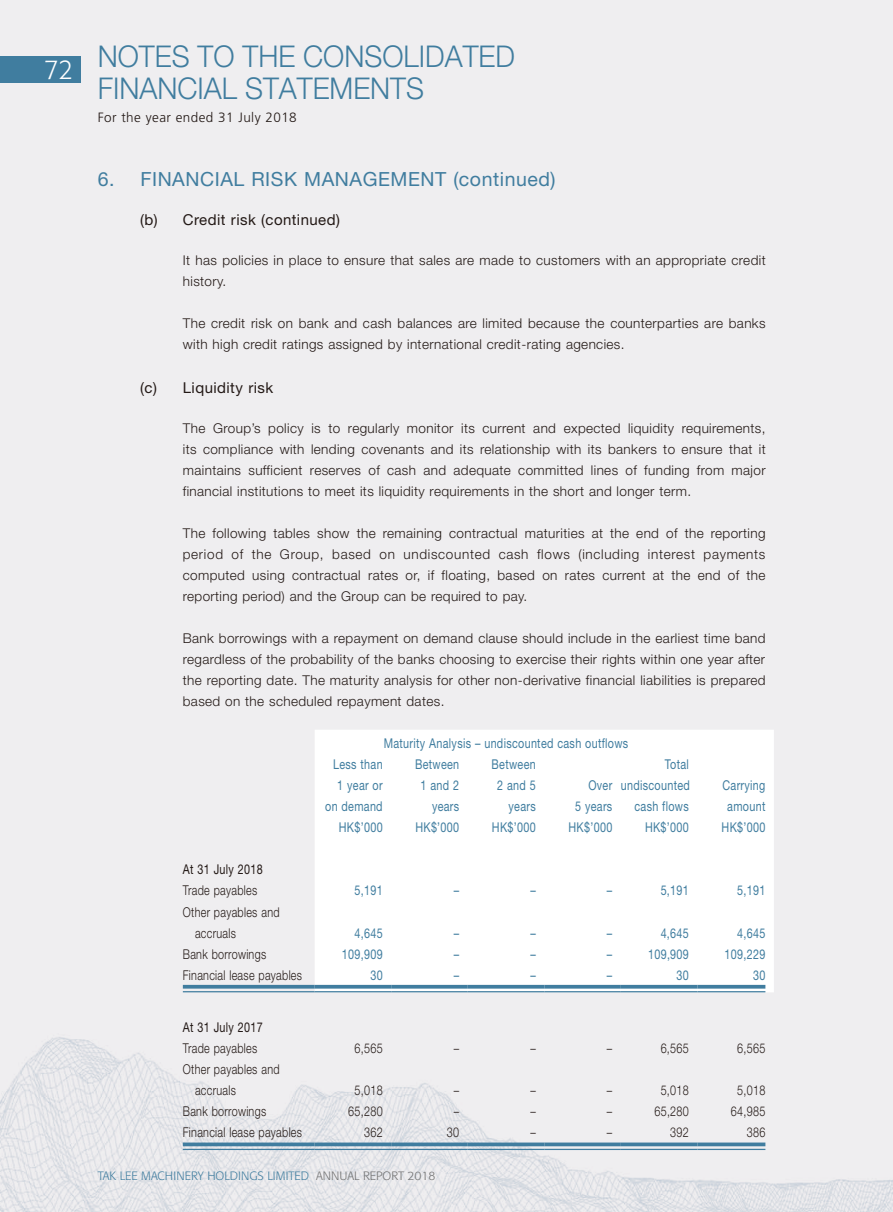
<style>
.page{position:relative;width:893px;height:1212px;background:#fff}
.page>*{position:absolute;margin:0;border:0;box-sizing:border-box;transform-origin:0 0}
.t1{font:300 30px/31.5px "Helvetica Neue LT Std";color:#407d9f;scale:.95 1}
.t2{font:300 27px "Formata";color:#fff;scale:.9 1}
.t3{font:19.5px "Helvetica Neue LT Std";letter-spacing:.03em;color:#407d9f}
.t4{font:15px "Helvetica Neue LT Std";letter-spacing:.03em;color:#231916}
.t5{font:300 13.5px/21px "Helvetica Neue LT Std";letter-spacing:.03em;color:#231916;text-align:justify}
.t6{font:13.5px/21px "Helvetica Neue LT Std";letter-spacing:.03em;color:#407d9f;text-align:right;scale:.8 1}
.t7{font:300 13.5px/21px "Helvetica Neue LT Std";letter-spacing:.03em;color:#231916;scale:.8 1}
.t8{font:300 13.5px "Frutiger LT Std";letter-spacing:.03em;color:#231916}
.t9{font:13.5px "Helvetica Neue LT Std";letter-spacing:.03em;color:#231916;scale:.8 1}
.t10{font:300 12px "Formata";color:#407d9f}
.s1{color:#727272}
</style>
<div class="page">
<div style="left:0;top:0;width:892px;height:1212px;background:#efeef0"></div>
<div style="left:0;top:57px;width:81px;height:26px;background:#407d9f"></div>
<svg style="left:315px;top:730px;width:459px;height:262px"></svg>
<hr style="left:183px;top:985px;width:132px;height:3px;background:#407d9f">
<hr style="left:183px;top:991px;width:132px;height:1px;background:#407d9f">
<hr style="left:315px;top:985px;width:76px;height:3px;background:#407d9f">
<hr style="left:315px;top:991px;width:76px;height:1px;background:#407d9f">
<hr style="left:391px;top:985px;width:77px;height:3px;background:#407d9f">
<hr style="left:391px;top:991px;width:77px;height:1px;background:#407d9f">
<hr style="left:468px;top:985px;width:76px;height:3px;background:#407d9f">
<hr style="left:468px;top:991px;width:76px;height:1px;background:#407d9f">
<hr style="left:544px;top:985px;width:77px;height:3px;background:#407d9f">
<hr style="left:544px;top:991px;width:77px;height:1px;background:#407d9f">
<hr style="left:621px;top:985px;width:76px;height:3px;background:#407d9f">
<hr style="left:621px;top:991px;width:76px;height:1px;background:#407d9f">
<hr style="left:697px;top:985px;width:68px;height:3px;background:#407d9f">
<hr style="left:697px;top:991px;width:68px;height:1px;background:#407d9f">
<svg style="left:183px;top:1142px;width:132px;height:4px"></svg>
<hr style="left:183px;top:1149px;width:132px;height:1px;background:#407d9f">
<svg style="left:315px;top:1142px;width:76px;height:4px"></svg>
<hr style="left:315px;top:1149px;width:76px;height:1px;background:#407d9f">
<svg style="left:391px;top:1142px;width:77px;height:4px"></svg>
<hr style="left:391px;top:1149px;width:77px;height:1px;background:#407d9f">
<svg style="left:468px;top:1142px;width:76px;height:4px"></svg>
<hr style="left:468px;top:1149px;width:76px;height:1px;background:#407d9f">
<svg style="left:544px;top:1142px;width:77px;height:4px"></svg>
<hr style="left:544px;top:1149px;width:77px;height:1px;background:#407d9f">
<svg style="left:621px;top:1142px;width:76px;height:4px"></svg>
<hr style="left:621px;top:1149px;width:76px;height:1px;background:#407d9f">
<svg style="left:697px;top:1142px;width:68px;height:4px"></svg>
<hr style="left:697px;top:1149px;width:68px;height:1px;background:#407d9f">
<h2 class="t2" style="left:45px;top:54px;width:33px">72</h2>
<h1 class="t1" style="left:98px;top:40px;width:441px">NOTES TO THE CONSOLIDATED<br>FINANCIAL STATEMENTS</h1>
<p class="t8" style="left:98px;top:110px;width:200px">For the year ended 31 July 2018</p>
<h3 class="t3" style="left:98px;top:168px;width:459px">6. FINANCIAL RISK MANAGEMENT (continued)</h3>
<p class="t4" style="left:140px;top:210px;width:201px">(b) Credit risk (continued)</p>
<p class="t5" style="left:183px;top:250px;width:584px">It has policies in place to ensure that sales are made to customers with an appropriate credit history.</p>
<p class="t5" style="left:183px;top:313px;width:584px">The credit risk on bank and cash balances are limited because the counterparties are banks with high credit ratings assigned by international credit-rating agencies.</p>
<p class="t4" style="left:140px;top:378px;width:134px">(c) Liquidity risk</p>
<p class="t5" style="left:183px;top:418px;width:584px">The Group’s policy is to regularly monitor its current and expected liquidity requirements, its compliance with lending covenants and its relationship with its bankers to ensure that it maintains sufficient reserves of cash and adequate committed lines of funding from major financial institutions to meet its liquidity requirements in the short and longer term.</p>
<p class="t5" style="left:183px;top:523px;width:584px">The following tables show the remaining contractual maturities at the end of the reporting period of the Group, based on undiscounted cash flows (including interest payments computed using contractual rates or, if floating, based on rates current at the end of the reporting period) and the Group can be required to pay.</p>
<p class="t5" style="left:183px;top:628px;width:584px">Bank borrowings with a repayment on demand clause should include in the earliest time band regardless of the probability of the banks choosing to exercise their rights within one year after the reporting date. The maturity analysis for other non-derivative financial liabilities is prepared based on the scheduled repayment dates.</p>
<p class="t6" style="left:384px;top:733px;width:307px">Maturity Analysis – undiscounted cash outflows</p>
<p class="t6" style="left:325px;top:754px;width:73px">Less than<br>1 year or on demand</p>
<p class="t6" style="left:415px;top:754px;width:57px">Between<br>1 and 2 years</p>
<p class="t6" style="left:492px;top:754px;width:57px">Between<br>2 and 5 years</p>
<p class="t6" style="left:621px;top:754px;width:88px">Total undiscounted cash flows</p>
<p class="t6" style="left:575px;top:775px;width:48px">Over<br>5 years</p>
<p class="t6" style="left:722px;top:775px;width:55px;text-align:center">Carrying amount</p>
<p class="t6" style="left:339px;top:817px;width:56px">HK$’000</p>
<p class="t6" style="left:415px;top:817px;width:56px">HK$’000</p>
<p class="t6" style="left:492px;top:817px;width:56px">HK$’000</p>
<p class="t6" style="left:568px;top:817px;width:56px">HK$’000</p>
<p class="t6" style="left:645px;top:817px;width:56px">HK$’000</p>
<p class="t6" style="left:722px;top:817px;width:56px">HK$’000</p>
<p class="t9" style="left:183px;top:861px;width:101px">At 31 July 2018</p>
<p class="t7" style="left:183px;top:880px;width:95px">Trade payables</p>
<p class="t6" style="left:354px;top:880px;width:37px">5,191</p>
<p class="t6" style="left:454px;top:880px;width:8px">–</p>
<p class="t6" style="left:530px;top:880px;width:8px">–</p>
<p class="t6" style="left:607px;top:880px;width:8px">–</p>
<p class="t6" style="left:661px;top:880px;width:37px">5,191</p>
<p class="t6" style="left:737px;top:880px;width:37px">5,191</p>
<p class="t7" style="left:195px;top:901px;width:107px;text-indent:-12px">Other payables and accruals</p>
<p class="t6" style="left:354px;top:922px;width:37px">4,645</p>
<p class="t6" style="left:454px;top:922px;width:8px">–</p>
<p class="t6" style="left:530px;top:922px;width:8px">–</p>
<p class="t6" style="left:607px;top:922px;width:8px">–</p>
<p class="t6" style="left:661px;top:922px;width:37px">4,645</p>
<p class="t6" style="left:737px;top:922px;width:37px">4,645</p>
<p class="t7" style="left:183px;top:943px;width:106px">Bank borrowings</p>
<p class="t6" style="left:342px;top:943px;width:53px">109,909</p>
<p class="t6" style="left:454px;top:943px;width:8px">–</p>
<p class="t6" style="left:530px;top:943px;width:8px">–</p>
<p class="t6" style="left:607px;top:943px;width:8px">–</p>
<p class="t6" style="left:648px;top:943px;width:53px">109,909</p>
<p class="t6" style="left:725px;top:943px;width:53px">109,229</p>
<p class="t7" style="left:183px;top:964px;width:150px">Financial lease payables</p>
<p class="t6" style="left:370px;top:964px;width:17px">30</p>
<p class="t6" style="left:454px;top:964px;width:8px">–</p>
<p class="t6" style="left:530px;top:964px;width:8px">–</p>
<p class="t6" style="left:607px;top:964px;width:8px">–</p>
<p class="t6" style="left:677px;top:964px;width:17px">30</p>
<p class="t6" style="left:753px;top:964px;width:17px">30</p>
<p class="t9" style="left:183px;top:1019px;width:101px">At 31 July 2017</p>
<p class="t7" style="left:183px;top:1037px;width:95px">Trade payables</p>
<p class="t7" style="left:354px;top:1037px;width:37px">6,565</p>
<p class="t7" style="left:454px;top:1037px;width:8px">–</p>
<p class="t7" style="left:530px;top:1037px;width:8px">–</p>
<p class="t7" style="left:607px;top:1037px;width:8px">–</p>
<p class="t7" style="left:661px;top:1037px;width:37px">6,565</p>
<p class="t7" style="left:737px;top:1037px;width:37px">6,565</p>
<p class="t7" style="left:195px;top:1058px;width:107px;text-indent:-12px">Other payables and accruals</p>
<p class="t7" style="left:354px;top:1079px;width:37px">5,018</p>
<p class="t7" style="left:454px;top:1079px;width:8px">–</p>
<p class="t7" style="left:530px;top:1079px;width:8px">–</p>
<p class="t7" style="left:607px;top:1079px;width:8px">–</p>
<p class="t7" style="left:661px;top:1079px;width:37px">5,018</p>
<p class="t7" style="left:737px;top:1079px;width:37px">5,018</p>
<p class="t7" style="left:183px;top:1100px;width:106px">Bank borrowings</p>
<p class="t7" style="left:348px;top:1100px;width:45px">65,280</p>
<p class="t7" style="left:454px;top:1100px;width:8px">–</p>
<p class="t7" style="left:530px;top:1100px;width:8px">–</p>
<p class="t7" style="left:607px;top:1100px;width:8px">–</p>
<p class="t7" style="left:654px;top:1100px;width:45px">65,280</p>
<p class="t7" style="left:731px;top:1100px;width:45px">64,985</p>
<p class="t7" style="left:183px;top:1121px;width:150px">Financial lease payables</p>
<p class="t7" style="left:364px;top:1121px;width:25px">362</p>
<p class="t7" style="left:447px;top:1121px;width:17px">30</p>
<p class="t7" style="left:530px;top:1121px;width:8px">–</p>
<p class="t7" style="left:607px;top:1121px;width:8px">–</p>
<p class="t7" style="left:670px;top:1121px;width:25px">392</p>
<p class="t7" style="left:747px;top:1121px;width:25px">386</p>
<p class="t10" style="left:98px;top:1168px;width:339px">TAK LEE MACHINERY HOLDINGS LIMITED <span class="s1">ANNUAL REPORT 2018</span></p>
</div>
